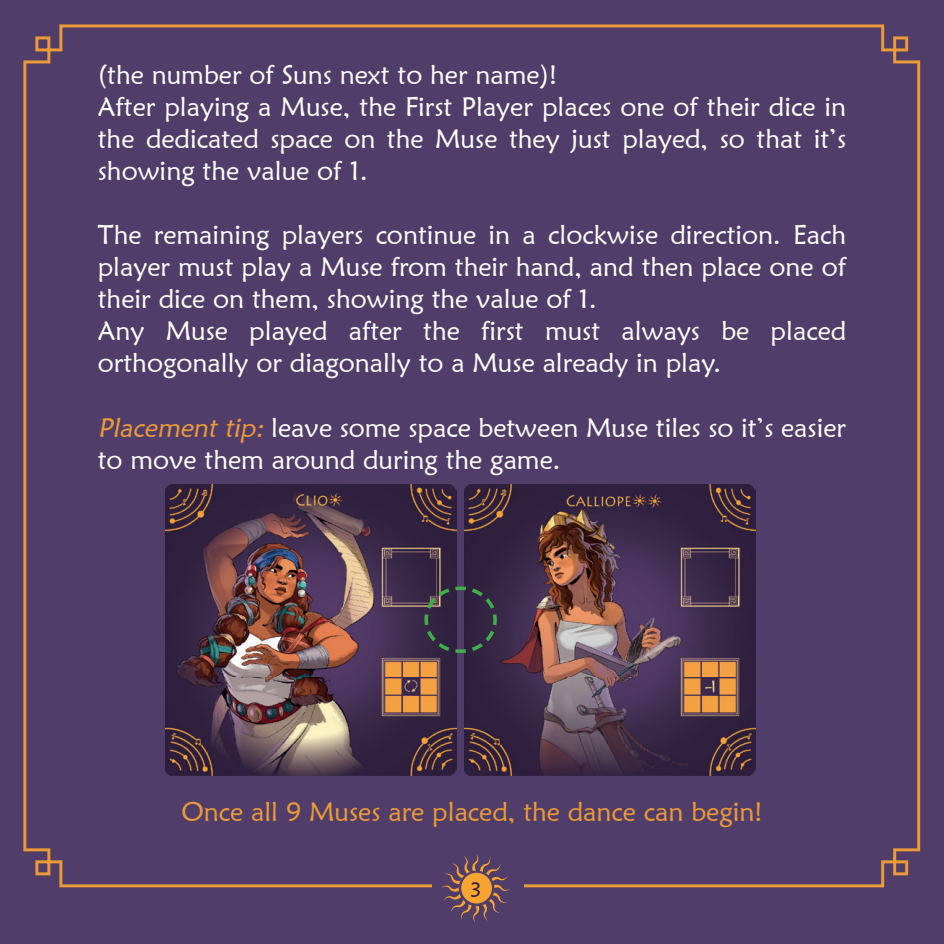
<style>
.page{position:relative;width:944px;height:944px;background:#513d69}
.page>*{position:absolute;margin:0;border:0;box-sizing:border-box;transform-origin:0 0}
.t1{font:26.7px/32.1px "Maiandra GD";color:#fff}
.t2{font:26.7px "Maiandra GD";color:#eb9a38}
.t3{font:21px "Maiandra GD";color:#2d1a3d}
.s1{font-style:italic;color:#eb9a38}
</style>
<div class="page">
<div style="left:23px;top:24px;width:897px;height:863px;background:#513d69"></div>
<div style="left:432px;top:848px;width:92px;height:78px;background:#513d69"></div>
<svg style="left:441px;top:853px;width:69px;height:70px"></svg>
<div style="left:461px;top:873px;width:31px;height:30px;background:#f7a530;border-radius:50%"></div>
<img style="left:165px;top:484px;width:291px;height:291px">
<img style="left:464px;top:484px;width:291px;height:291px">
<svg style="left:423px;top:585px;width:76px;height:70px"></svg>
<p class="t1" style="left:98px;top:58px;width:750px">(the number of Suns next to her name)!<br>After playing a Muse, the First Player places one of their dice in the dedicated space on the Muse they just played, so that it’s showing the value of 1.</p>
<p class="t1" style="left:98px;top:219px;width:750px">The remaining players continue in a clockwise direction. Each player must play a Muse from their hand, and then place one of their dice on them, showing the value of 1.<br>Any Muse played after the first must always be placed orthogonally or diagonally to a Muse already in play.</p>
<p class="t1" style="left:98px;top:411px;width:750px"><span class="s1">Placement tip:</span> leave some space between Muse tiles so it’s easier to move them around during the game.</p>
<p class="t2" style="left:181px;top:795px;width:583px">Once all 9 Muses are placed, the dance can begin!</p>
<p class="t3" style="left:470px;top:876px;width:13px">3</p>
</div>
